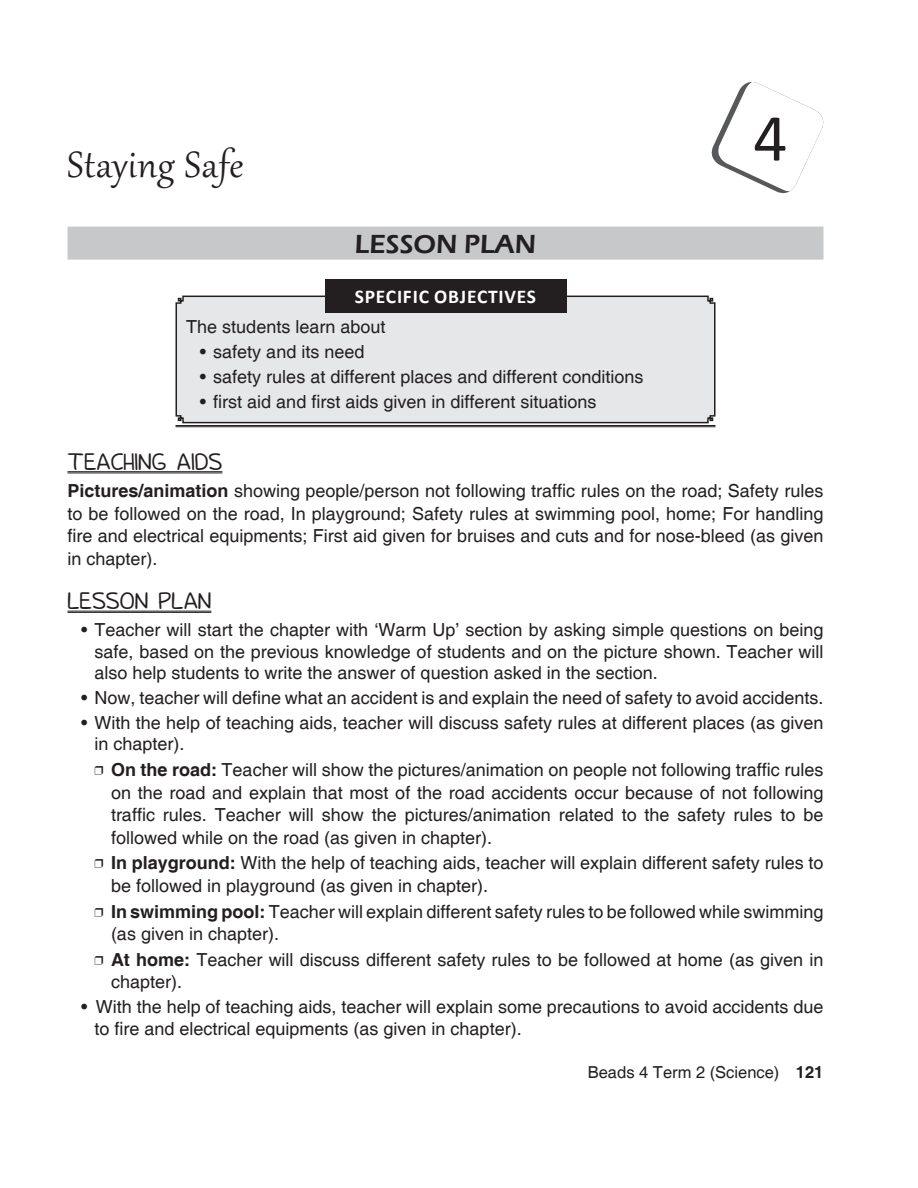
<style>
.page{position:relative;width:918px;height:1188px;background:#fff}
.page>*{position:absolute;margin:0;border:0;box-sizing:border-box;transform-origin:0 0}
.t1{font:67.5px "Calibri";color:#231f20}
.Head{font:45px "Gabriola";letter-spacing:.02em;color:#231f20}
.Lesson_plan{font:600 27px "Eras ITC";color:#231f20}
.Head_1{font:21px "Donald";color:#231f20}
.t2{font:700 19.5px "Calibri";letter-spacing:.04em;color:#fff}
.Sub_para{font:18px/22.5px "Helvetica";color:#231f20}
.Body_text{font:18px/22.5px "Helvetica";color:#231f20;text-align:justify}
.t3{font:16.5px "Helvetica";color:#231f20}
.s1{font-weight:700}
</style>
<div class="page">
<svg style="left:711px;top:82px;width:113px;height:112px"></svg>
<div style="left:68px;top:227px;width:756px;height:33px;background:#c7c8ca"></div>
<hr style="left:176px;top:425px;width:540px;height:1px;background:#231f20">
<hr style="left:176px;top:426px;width:540px;height:1px;background:#231f20">
<hr style="left:68px;top:471px;width:154px;height:1px;background:#231f20">
<hr style="left:68px;top:473px;width:154px;height:1px;background:#231f20">
<hr style="left:68px;top:611px;width:143px;height:1px;background:#231f20">
<hr style="left:68px;top:612px;width:143px;height:1px;background:#231f20">
<div style="left:175px;top:295px;width:541px;height:129px;background:#e6e7e9"></div>
<div style="left:325px;top:279px;width:241px;height:33px;background:#231f20"></div>
<p class="Head" style="left:68px;top:135px;width:177px">Staying Safe</p>
<p class="Lesson_plan" style="left:355px;top:229px;width:183px">LESSON PLAN</p>
<p class="t2" style="left:355px;top:284px;width:183px">SPECIFIC OBJECTIVES</p>
<p class="Sub_para" style="left:186px;top:316px;width:201px">The students learn about</p>
<p class="Sub_para" style="left:200px;top:341px;width:166px">• safety and its need</p>
<p class="Sub_para" style="left:200px;top:366px;width:445px">• safety rules at different places and different conditions</p>
<p class="Sub_para" style="left:200px;top:391px;width:398px">• first aid and first aids given in different situations</p>
<p class="t1" style="left:753px;top:96px;width:36px">4</p>
<p class="Head_1" style="left:68px;top:453px;width:156px">TEACHING AIDS</p>
<p class="Body_text" style="left:68px;top:481px;width:757px"><span class="s1">Pictures/animation</span> showing people/person not following traffic rules on the road; Safety rules to be followed on the road, In playground; Safety rules at swimming pool, home; For handling fire and electrical equipments; First aid given for bruises and cuts and for nose-bleed (as given in chapter).</p>
<p class="Head_1" style="left:68px;top:592px;width:145px">LESSON PLAN</p>
<p class="Sub_para" style="left:94px;top:620px;width:731px;line-height:21.6px;text-align:justify;text-indent:-14px">• Teacher will start the chapter with ‘Warm Up’ section by asking simple questions on being safe, based on the previous knowledge of students and on the picture shown. Teacher will also help students to write the answer of question asked in the section.</p>
<p class="Sub_para" style="left:81px;top:687px;width:744px">• Now, teacher will define what an accident is and explain the need of safety to avoid accidents.</p>
<p class="Sub_para" style="left:94px;top:712px;width:731px;line-height:21.6px;text-indent:-14px">• With the help of teaching aids, teacher will discuss safety rules at different places (as given in chapter).</p>
<p class="Sub_para" style="left:111px;top:759px;width:714px;text-align:justify"><span class="s1">On the road:</span> Teacher will show the pictures/animation on people not following traffic rules on the road and explain that most of the road accidents occur because of not following traffic rules. Teacher will show the pictures/animation related to the safety rules to be followed while on the road (as given in chapter).</p>
<p class="Sub_para" style="left:111px;top:853px;width:714px"><span class="s1">In playground:</span> With the help of teaching aids, teacher will explain different safety rules to be followed in playground (as given in chapter).</p>
<p class="Sub_para" style="left:111px;top:901px;width:714px"><span class="s1">In swimming pool:</span> Teacher will explain different safety rules to be followed while swimming (as given in chapter).</p>
<p class="Sub_para" style="left:111px;top:949px;width:714px"><span class="s1">At home:</span> Teacher will discuss different safety rules to be followed at home (as given in chapter).</p>
<p class="Sub_para" style="left:94px;top:997px;width:731px;line-height:21.6px;text-indent:-14px">• With the help of teaching aids, teacher will explain some precautions to avoid accidents due to fire and electrical equipments (as given in chapter).</p>
<p class="t3" style="left:588px;top:1063px;width:237px">Beads 4 Term 2 (Science) <span class="s1">121</span></p>
</div>
